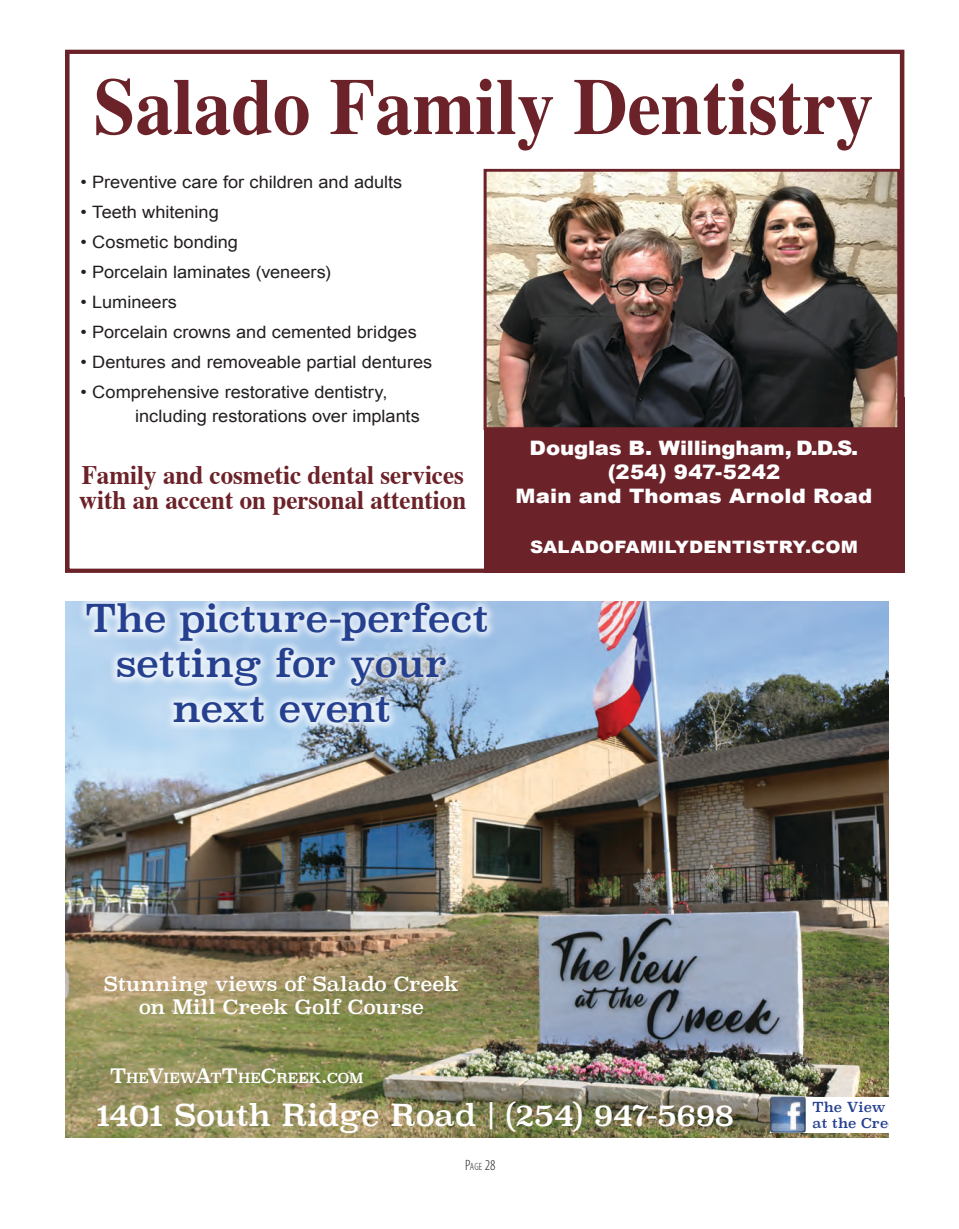
<style>
.page{position:relative;width:959px;height:1229px;background:#fff}
.page>*{position:absolute;margin:0;border:0;box-sizing:border-box;transform-origin:0 0}
.t1{font:700 80.1px "Times";color:#6c2229;scale:.94 1}
.t2{font:37.5px/45px "Superclarendon";letter-spacing:-.02em;color:#25408f;text-align:center}
.t3{font:30px "Superclarendon";letter-spacing:-.015em;color:#fff}
.t4{font:700 26.7px/25.7px "Times";color:#6c2229;scale:.94 1}
.t5{font:900 19.95px/23.9px "Arial";letter-spacing:.005em;color:#fff;text-align:center;scale:1.06 1}
.t6{font:19.5px/23.4px "Superclarendon";color:#fff;text-align:center}
.t7{font:17.1px/24.2px "Arial";color:#231f20;scale:1.06 1}
.t8{font:900 17.1px "Arial";letter-spacing:.005em;color:#fff;scale:1.06 1}
.t9{font:300 condensed 15px "Myriad Pro";color:#231f20}
.t10{font:13.65px "Superclarendon";color:#fff}
.t11{font:13.5px/16.2px "Superclarendon";letter-spacing:-.005em;color:#25408f}
.s1{font-size:19.5px}
.s2{font-size:10.5px}
</style>
<div class="page">
<img style="left:66px;top:601px;width:822px;height:536px">
<div style="left:770px;top:1096px;width:118px;height:36px;background:#fff"></div>
<img style="left:770px;top:1096px;width:35px;height:36px">
<div style="left:77px;top:601px;width:419px;height:131px;background:#fff;opacity:.75"></div>
<div style="left:65px;top:50px;width:839px;height:523px;border:4px solid #6c2229"></div>
<div style="left:483px;top:398px;width:421px;height:175px;background:#6c2229"></div>
<img style="left:487px;top:173px;width:409px;height:253px">
<div style="left:483px;top:169px;width:417px;height:261px;border:3px solid #6c2229"></div>
<p class="t1" style="left:94px;top:30px;width:831px">Salado Family Dentistry</p>
<p class="t7" style="left:81px;top:171px;width:305px">• Preventive care for children and adults</p>
<p class="t7" style="left:81px;top:200px;width:132px">• Teeth whitening</p>
<p class="t7" style="left:81px;top:230px;width:150px">• Cosmetic bonding</p>
<p class="t7" style="left:81px;top:260px;width:238px">• Porcelain laminates (veneers)</p>
<p class="t7" style="left:81px;top:290px;width:92px">• Lumineers</p>
<p class="t7" style="left:81px;top:320px;width:319px">• Porcelain crowns and cemented bridges</p>
<p class="t7" style="left:81px;top:350px;width:333px">• Dentures and removeable partial dentures</p>
<p class="t7" style="left:135px;top:380px;width:270px;text-indent:-55px">• Comprehensive restorative dentistry, including restorations over implants</p>
<p class="t4" style="left:79px;top:459px;width:413px">Family and cosmetic dental services with an accent on personal attention</p>
<p class="t5" style="left:515px;top:436px;width:338px">Douglas B. Willingham, D.D.S. (254) 947-5242<br>Main and Thomas Arnold Road</p>
<p class="t8" style="left:530px;top:534px;width:311px">SALADOFAMILYDENTISTRY.COM</p>
<p class="t2" style="left:85px;top:599px;width:404px">The picture-perfect setting for your next event</p>
<p class="t6" style="left:104px;top:973px;width:356px">Stunning views of Salado Creek on Mill Creek Golf Course</p>
<p class="t10" style="left:110px;top:1068px;width:255px"><span class="s1">T</span>HE<span class="s1">V</span>IEW<span class="s1">A</span>T<span class="s1">T</span>HE<span class="s1">C</span>REEK<span class="s1">.</span>COM</p>
<p class="t3" style="left:96px;top:1095px;width:640px">1401 South Ridge Road | (254) 947-5698</p>
<p class="t9" style="left:465px;top:1156px;width:32px">P<span class="s2">age</span> 28</p>
<p class="t11" style="left:812px;top:1099px;width:96px">The View<br>at the Creek</p>
</div>
